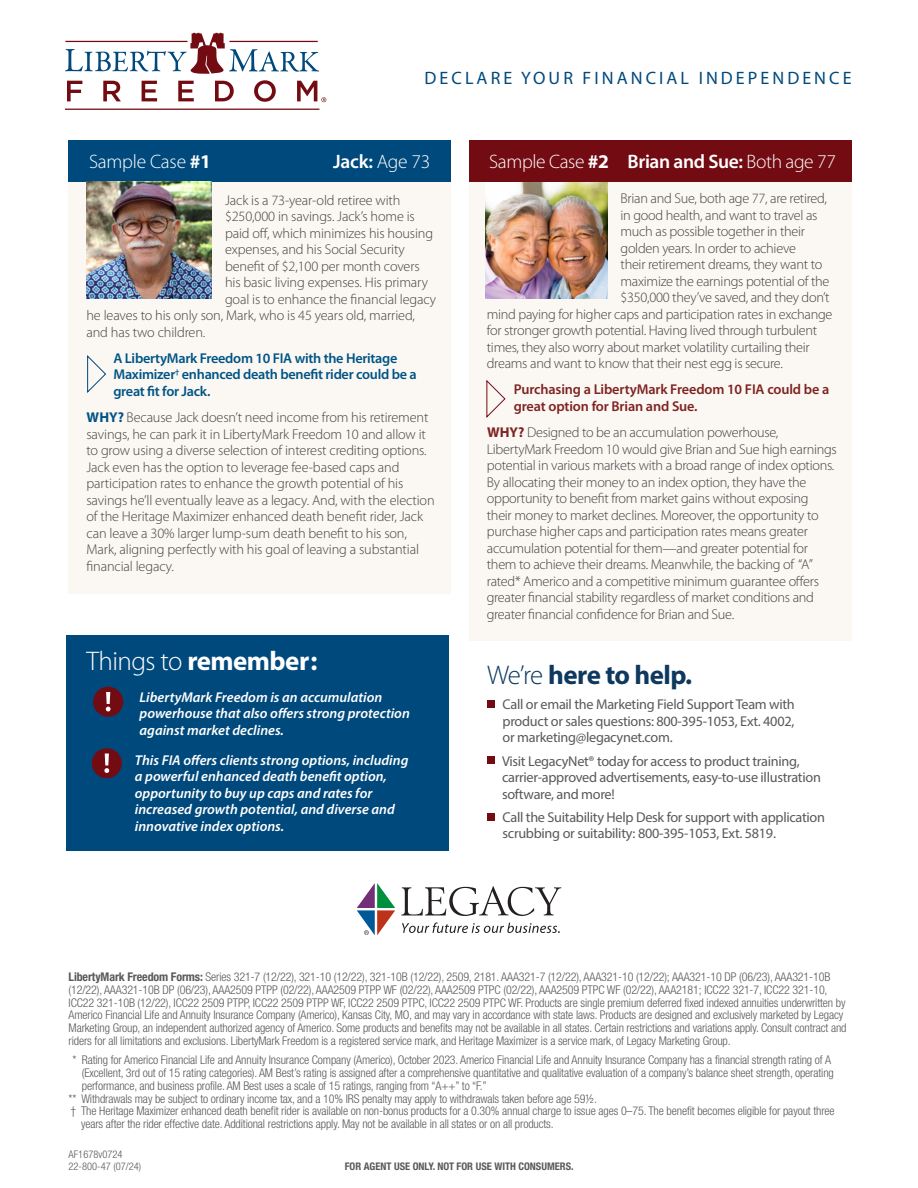
<style>
.page{position:relative;width:918px;height:1188px;background:#fff}
.page>*{position:absolute;margin:0;border:0;box-sizing:border-box;transform-origin:0 0}
.t1{font:700 27px "Myriad Pro";letter-spacing:-.02em;color:#fff}
.t2{font:700 27px "Myriad Pro";letter-spacing:-.02em;color:#0e385e}
.t3{font:300 19.5px "Myriad Pro";letter-spacing:-.02em;color:#fff}
.t4{font:600 19.5px "Myriad Pro";color:#fff}
.t5{font:18px "Myriad Pro";letter-spacing:.17em;color:#00497c}
.t6{font:300 14.25px/16.5px "Myriad Pro";letter-spacing:-.02em;color:#414042}
.t7{font:14.25px/16.5px "Myriad Pro";letter-spacing:-.02em;color:#58595b}
.t8{font:italic 600 14.25px/16.5px "Myriad Pro";color:#fff}
.t9{font:600 14.25px/16.5px "Myriad Pro";letter-spacing:-.02em;color:#005586}
.t10{font:600 14.25px/16.5px "Myriad Pro";letter-spacing:-.01em;color:#7e2421}
.t11{font:300 condensed 12px/12.8px "Helvetica Neue";letter-spacing:-.01em;color:#58595b}
.t12{font:700 condensed 10.5px "Helvetica Neue";color:#58595b}
.t13{font:300 condensed 10.5px/12px "Helvetica Neue";color:#58595b}
.s1{font-weight:700}
.s2{font-weight:300}
.s3{font-weight:700;color:#005586}
.s4{font-weight:600}
.s5{font-weight:700;color:#7e2421}
</style>
<div class="page">
<div style="left:67px;top:635px;width:382px;height:216px;background:#00497c"></div>
<div style="left:93px;top:687px;width:30px;height:30px;background:#730b12;border-radius:50%"></div>
<svg style="left:106px;top:692px;width:5px;height:19px"></svg>
<div style="left:92px;top:748px;width:30px;height:30px;background:#730b12;border-radius:50%"></div>
<svg style="left:104px;top:754px;width:5px;height:19px"></svg>
<div style="left:470px;top:161px;width:382px;height:479px;background:#fbf7f3"></div>
<div style="left:470px;top:140px;width:382px;height:42px;background:#730b12"></div>
<img style="left:485px;top:182px;width:122px;height:116px">
<svg style="left:486px;top:380px;width:20px;height:38px"></svg>
<div style="left:69px;top:182px;width:382px;height:412px;background:#fbf7f3"></div>
<div style="left:69px;top:141px;width:382px;height:41px;background:#00497c"></div>
<img style="left:86px;top:182px;width:126px;height:116px">
<svg style="left:87px;top:355px;width:19px;height:38px"></svg>
<div style="left:487px;top:700px;width:8px;height:8px;background:#730b12"></div>
<div style="left:487px;top:757px;width:8px;height:7px;background:#730b12"></div>
<div style="left:487px;top:813px;width:8px;height:7px;background:#730b12"></div>
<svg style="left:401px;top:886px;width:160px;height:30px"></svg>
<svg style="left:402px;top:923px;width:158px;height:10px"></svg>
<svg style="left:357px;top:883px;width:38px;height:52px"></svg>
<svg style="left:67px;top:80px;width:259px;height:22px"></svg>
<hr style="left:65px;top:109px;width:254px;height:1px;background:#730b12">
<svg style="left:65px;top:33px;width:254px;height:41px"></svg>
<p class="t5" style="left:425px;top:66px;width:429px">DECLARE YOUR FINANCIAL INDEPENDENCE</p>
<h2 class="t3" style="left:89px;top:151px;width:124px">Sample Case <span class="s1">#1</span></h2>
<h2 class="t4" style="left:333px;top:149px;width:99px">Jack: <span class="s2">Age 73</span></h2>
<p class="t6" style="left:225px;top:192px;width:177px">Jack is a 73-year-old retiree with</p>
<p class="t6" style="left:225px;top:208px;width:191px">$250,000 in savings. Jack’s home is</p>
<p class="t6" style="left:225px;top:225px;width:210px">paid off, which minimizes his housing</p>
<p class="t6" style="left:225px;top:241px;width:181px">expenses, and his Social Security</p>
<p class="t6" style="left:225px;top:258px;width:196px">benefit of $2,100 per month covers</p>
<p class="t6" style="left:225px;top:274px;width:205px">his basic living expenses. His primary</p>
<p class="t6" style="left:225px;top:291px;width:213px">goal is to enhance the financial legacy</p>
<p class="t6" style="left:86px;top:307px;width:330px">he leaves to his only son, Mark, who is 45 years old, married,</p>
<p class="t6" style="left:86px;top:324px;width:120px">and has two children.</p>
<p class="t9" style="left:113px;top:350px;width:305px">A LibertyMark Freedom 10 FIA with the Heritage<br>Maximizer<sup>†</sup> enhanced death benefit rider could be a great fit for Jack.</p>
<p class="t6" style="left:86px;top:409px;width:350px"><span class="s3">WHY?</span> Because Jack doesn’t need income from his retirement savings, he can park it in LibertyMark Freedom 10 and allow it to grow using a diverse selection of interest crediting options.<br>Jack even has the option to leverage fee-based caps and participation rates to enhance the growth potential of his savings he’ll eventually leave as a legacy. And, with the election of the Heritage Maximizer enhanced death benefit rider, Jack can leave a 30% larger lump-sum death benefit to his son, Mark, aligning perfectly with his goal of leaving a substantial financial legacy.</p>
<h1 class="t1" style="left:87px;top:644px;width:233px"><span class="s2">Things to</span> remember:</h1>
<p class="t8" style="left:140px;top:688px;width:272px">LibertyMark Freedom is an accumulation powerhouse that also offers strong protection against market declines.</p>
<p class="t8" style="left:135px;top:751px;width:275px">This FIA offers clients strong options, including a powerful enhanced death benefit option, opportunity to buy up caps and rates for increased growth potential, and diverse and innovative index options.</p>
<h2 class="t3" style="left:489px;top:150px;width:348px">Sample Case <span class="s1">#2</span> <span class="s4">Brian and Sue:</span> Both age 77</h2>
<p class="t6" style="left:621px;top:190px;width:208px">Brian and Sue, both age 77, are retired,</p>
<p class="t6" style="left:621px;top:207px;width:199px">in good health, and want to travel as</p>
<p class="t6" style="left:621px;top:223px;width:186px">much as possible together in their</p>
<p class="t6" style="left:621px;top:240px;width:177px">golden years. In order to achieve</p>
<p class="t6" style="left:621px;top:256px;width:203px">their retirement dreams, they want to</p>
<p class="t6" style="left:621px;top:273px;width:210px">maximize the earnings potential of the</p>
<p class="t6" style="left:621px;top:289px;width:211px">$350,000 they’ve saved, and they don’t</p>
<p class="t6" style="left:487px;top:306px;width:347px">mind paying for higher caps and participation rates in exchange</p>
<p class="t6" style="left:487px;top:322px;width:332px">for stronger growth potential. Having lived through turbulent</p>
<p class="t6" style="left:487px;top:339px;width:324px">times, they also worry about market volatility curtailing their</p>
<p class="t6" style="left:487px;top:355px;width:298px">dreams and want to know that their nest egg is secure.</p>
<p class="t10" style="left:514px;top:381px;width:317px">Purchasing a LibertyMark Freedom 10 FIA could be a great option for Brian and Sue.</p>
<p class="t6" style="left:487px;top:424px;width:352px"><span class="s5">WHY?</span> Designed to be an accumulation powerhouse, LibertyMark Freedom 10 would give Brian and Sue high earnings potential in various markets with a broad range of index options.<br>By allocating their money to an index option, they have the opportunity to benefit from market gains without exposing their money to market declines. Moreover, the opportunity to purchase higher caps and participation rates means greater accumulation potential for them—and greater potential for them to achieve their dreams. Meanwhile, the backing of “A” rated* Americo and a competitive minimum guarantee offers greater financial stability regardless of market conditions and greater financial confidence for Brian and Sue.</p>
<h1 class="t2" style="left:487px;top:658px;width:207px"><span class="s2">We’re</span> here to help.</h1>
<p class="t7" style="left:503px;top:696px;width:294px;text-align:justify">Call or email the Marketing Field Support Team with product or sales questions: 800-395-1053, Ext. 4002, or marketing@legacynet.com.</p>
<p class="t7" style="left:502px;top:752px;width:320px">Visit LegacyNet® today for access to product training, carrier-approved advertisements, easy-to-use illustration software, and more!</p>
<p class="t7" style="left:503px;top:809px;width:324px">Call the Suitability Help Desk for support with application scrubbing or suitability: 800-395-1053, Ext. 5819.</p>
<p class="t11" style="left:69px;top:970px;width:779px"><span class="s1">LibertyMark Freedom Forms:</span> Series 321-7 (12/22), 321-10 (12/22), 321-10B (12/22), 2509, 2181. AAA321-7 (12/22), AAA321-10 (12/22); AAA321-10 DP (06/23), AAA321-10B (12/22), AAA321-10B DP (06/23), AAA2509 PTPP (02/22), AAA2509 PTPP WF (02/22), AAA2509 PTPC (02/22), AAA2509 PTPC WF (02/22), AAA2181; ICC22 321-7, ICC22 321-10, ICC22 321-10B (12/22), ICC22 2509 PTPP, ICC22 2509 PTPP WF, ICC22 2509 PTPC, ICC22 2509 PTPC WF. Products are single premium deferred fixed indexed annuities underwritten by Americo Financial Life and Annuity Insurance Company (Americo), Kansas City, MO, and may vary in accordance with state laws. Products are designed and exclusively marketed by Legacy Marketing Group, an independent authorized agency of Americo. Some products and benefits may not be available in all states. Certain restrictions and variations apply. Consult contract and riders for all limitations and exclusions. LibertyMark Freedom is a registered service mark, and Heritage Maximizer is a service mark, of Legacy Marketing Group.</p>
<p class="t11" style="left:72px;top:1054px;width:760px">* Rating for Americo Financial Life and Annuity Insurance Company (Americo), October 2023. Americo Financial Life and Annuity Insurance Company has a financial strength rating of A</p>
<p class="t11" style="left:82px;top:1066px;width:754px">(Excellent, 3rd out of 15 rating categories). AM Best’s rating is assigned after a comprehensive quantitative and qualitative evaluation of a company’s balance sheet strength, operating</p>
<p class="t11" style="left:82px;top:1079px;width:406px">performance, and business profile. AM Best uses a scale of 15 ratings, ranging from “A++” to “F.”</p>
<p class="t11" style="left:69px;top:1092px;width:530px">** Withdrawals may be subject to ordinary income tax, and a 10% IRS penalty may apply to withdrawals taken before age 59½.</p>
<p class="t11" style="left:70px;top:1105px;width:766px">† The Heritage Maximizer enhanced death benefit rider is available on non-bonus products for a 0.30% annual charge to issue ages 0–75. The benefit becomes eligible for payout three</p>
<p class="t11" style="left:81px;top:1117px;width:474px">years after the rider effective date. Additional restrictions apply. May not be available in all states or on all products.</p>
<p class="t13" style="left:69px;top:1148px;width:74px">AF1678v0724<br>22-800-47 (07/24)</p>
<p class="t12" style="left:345px;top:1160px;width:230px">FOR AGENT USE ONLY. NOT FOR USE WITH CONSUMERS.</p>
</div>
